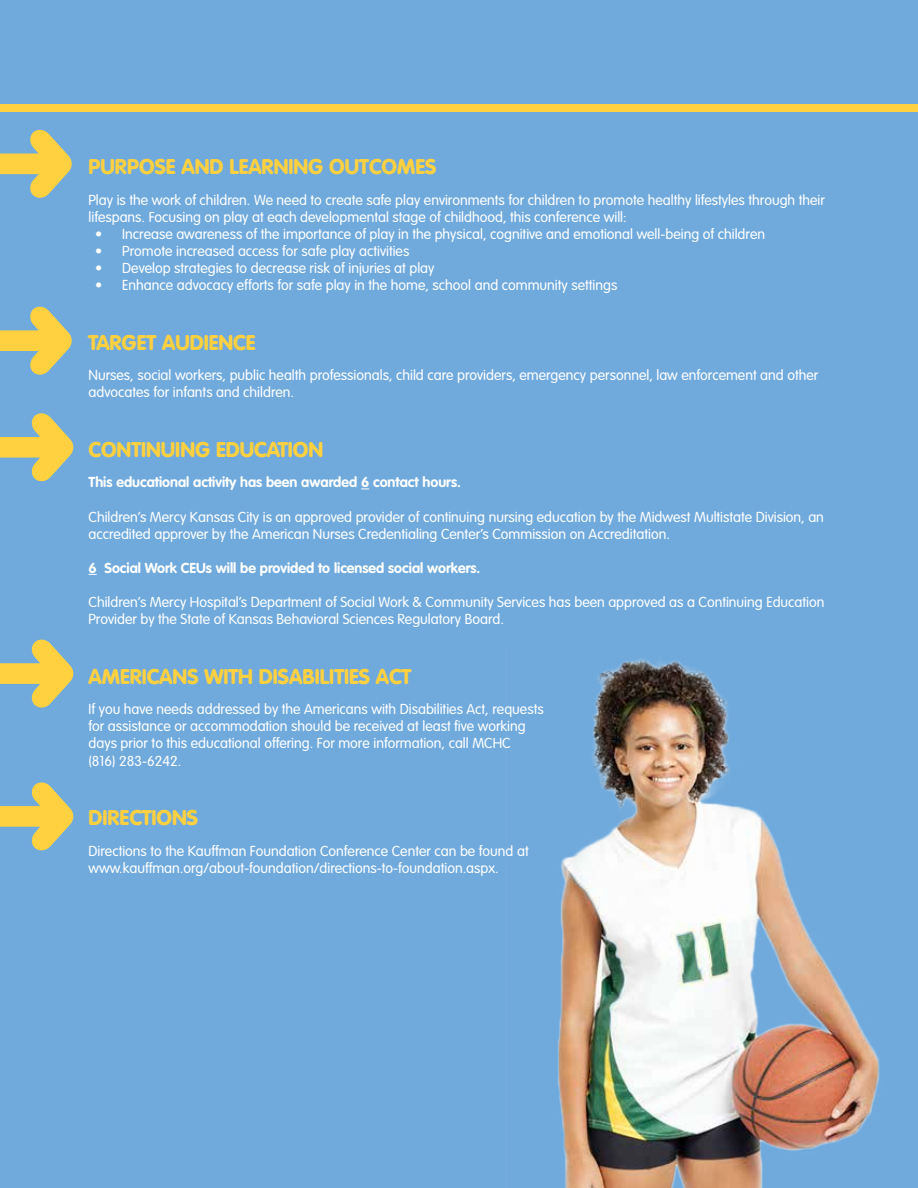
<style>
.page{position:relative;width:918px;height:1188px;background:#70aadc}
.page>*{position:absolute;margin:0;border:0;box-sizing:border-box;transform-origin:0 0}
.t1{font:900 21px "VAG Rounded Std";color:#ffd140}
.t2{font:300 14.25px/17.1px "VAG Rounded Std";color:#fff}
.t3{font:700 14.25px "VAG Rounded Std";color:#fff}
</style>
<div class="page">
<div style="left:0;top:104px;width:918px;height:7px;background:#ffd140"></div>
<svg style="left:0;top:129px;width:72px;height:69px"></svg>
<svg style="left:0;top:306px;width:72px;height:69px"></svg>
<svg style="left:0;top:413px;width:73px;height:69px"></svg>
<svg style="left:0;top:639px;width:73px;height:69px"></svg>
<svg style="left:0;top:782px;width:73px;height:69px"></svg>
<img style="left:558px;top:659px;width:322px;height:529px">
<h1 class="t1" style="left:89px;top:154px;width:349px">PURPOSE AND LEARNING OUTCOMES</h1>
<p class="t2" style="left:89px;top:192px;width:738px">Play is the work of children. We need to create safe play environments for children to promote healthy lifestyles through their lifespans. Focusing on play at each developmental stage of childhood, this conference will:</p>
<p class="t2" style="left:95px;top:226px;width:671px">• Increase awareness of the importance of play in the physical, cognitive and emotional well-being of children</p>
<p class="t2" style="left:95px;top:243px;width:316px">• Promote increased access for safe play activities</p>
<p class="t2" style="left:95px;top:260px;width:341px">• Develop strategies to decrease risk of injuries at play</p>
<p class="t2" style="left:95px;top:277px;width:524px">• Enhance advocacy efforts for safe play in the home, school and community settings</p>
<h1 class="t1" style="left:89px;top:330px;width:168px">TARGET AUDIENCE</h1>
<p class="t2" style="left:89px;top:367px;width:731px">Nurses, social workers, public health professionals, child care providers, emergency personnel, law enforcement and other advocates for infants and children.</p>
<h1 class="t1" style="left:89px;top:437px;width:236px">CONTINUING EDUCATION</h1>
<p class="t3" style="left:89px;top:474px;width:374px">This educational activity has been awarded 6 contact hours.</p>
<p class="t2" style="left:89px;top:509px;width:737px">Children’s Mercy Kansas City is an approved provider of continuing nursing education by the Midwest Multistate Division, an accredited approver by the American Nurses Credentialing Center’s Commission on Accreditation.</p>
<p class="t3" style="left:89px;top:560px;width:393px">6 Social Work CEUs will be provided to licensed social workers.</p>
<p class="t2" style="left:89px;top:594px;width:737px">Children’s Mercy Hospital’s Department of Social Work &amp; Community Services has been approved as a Continuing Education<br>Provider by the State of Kansas Behavioral Sciences Regulatory Board.</p>
<h1 class="t1" style="left:89px;top:664px;width:324px">AMERICANS WITH DISABILITIES ACT</h1>
<p class="t2" style="left:89px;top:701px;width:457px">If you have needs addressed by the Americans with Disabilities Act, requests for assistance or accommodation should be received at least five working days prior to this educational offering. For more information, call MCHC<br>(816) 283-6242.</p>
<h1 class="t1" style="left:89px;top:805px;width:111px">DIRECTIONS</h1>
<p class="t2" style="left:89px;top:843px;width:442px">Directions to the Kauffman Foundation Conference Center can be found at www.kauffman.org/about-foundation/directions-to-foundation.aspx.</p>
</div>
